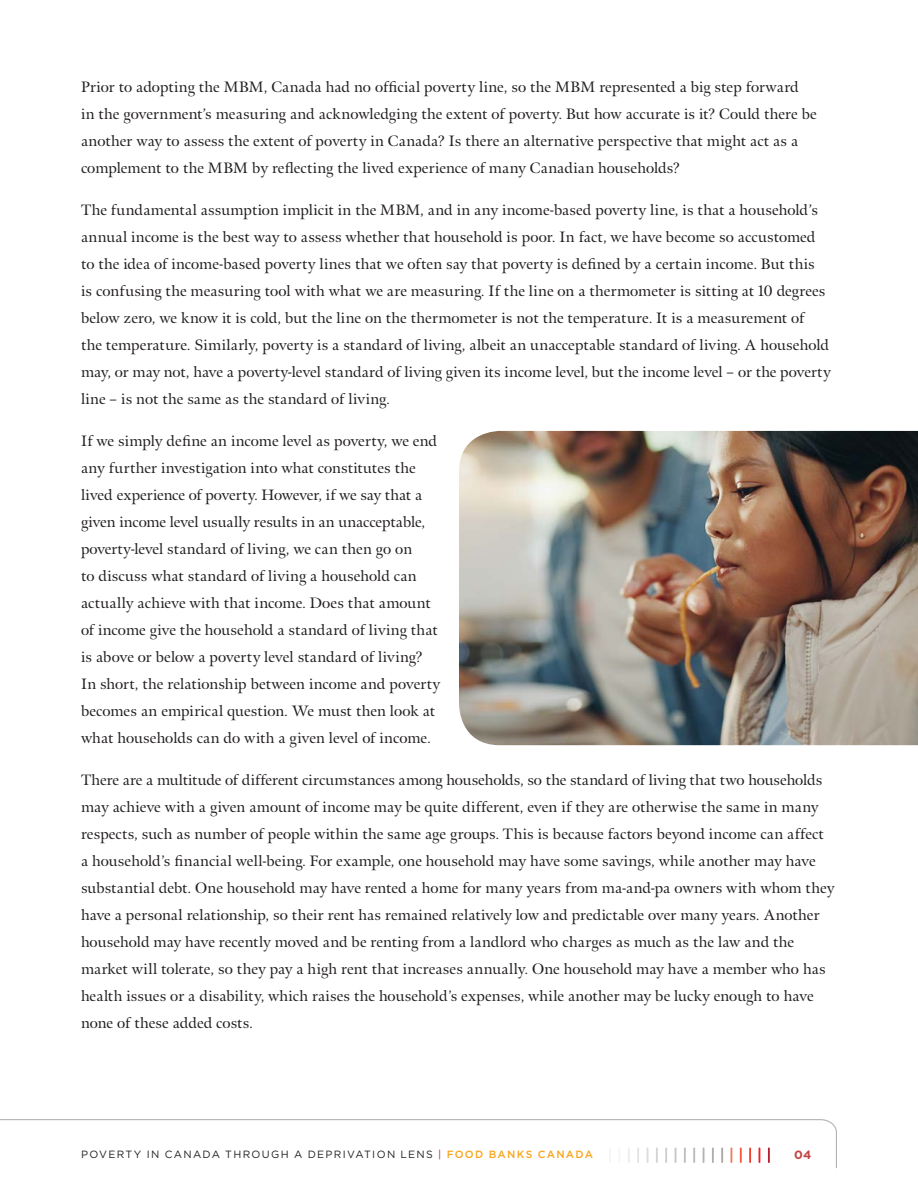
<style>
.page{position:relative;width:918px;height:1188px;background:#fff}
.page>*{position:absolute;margin:0;border:0;box-sizing:border-box;transform-origin:0 0}
.t1{font:15px/27px "Meno";letter-spacing:.01em;color:#231f20}
.t2{font:700 12px "Gotham";color:#c14743}
.t3{font:10.5px "Gotham";letter-spacing:.125em;color:#231f20}
.s1{color:#b9202e}
.s2{font-weight:500;color:#f9a51b}
</style>
<div class="page">
<svg style="left:0;top:1119px;width:837px;height:50px"></svg>
<img style="left:459px;top:431px;width:459px;height:314px">
<p class="t1" style="left:81px;top:74px;width:737px">Prior to adopting the MBM, Canada had no official poverty line, so the MBM represented a big step forward<br>in the government’s measuring and acknowledging the extent of poverty. But how accurate is it? Could there be another way to assess the extent of poverty in Canada? Is there an alternative perspective that might act as a complement to the MBM by reflecting the lived experience of many Canadian households?</p>
<p class="t1" style="left:81px;top:197px;width:751px">The fundamental assumption implicit in the MBM, and in any income-based poverty line, is that a household’s annual income is the best way to assess whether that household is poor. In fact, we have become so accustomed to the idea of income-based poverty lines that we often say that poverty is defined by a certain income. But this<br>is confusing the measuring tool with what we are measuring. If the line on a thermometer is sitting at 10 degrees below zero, we know it is cold, but the line on the thermometer is not the temperature. It is a measurement of<br>the temperature. Similarly, poverty is a standard of living, albeit an unacceptable standard of living. A household may, or may not, have a poverty-level standard of living given its income level, but the income level – or the poverty line – is not the same as the standard of living.</p>
<p class="t1" style="left:81px;top:428px;width:361px">If we simply define an income level as poverty, we end any further investigation into what constitutes the lived experience of poverty. However, if we say that a given income level usually results in an unacceptable, poverty-level standard of living, we can then go on<br>to discuss what standard of living a household can actually achieve with that income. Does that amount of income give the household a standard of living that is above or below a poverty level standard of living?<br>In short, the relationship between income and poverty becomes an empirical question. We must then look at what households can do with a given level of income.</p>
<p class="t1" style="left:81px;top:767px;width:755px">There are a multitude of different circumstances among households, so the standard of living that two households may achieve with a given amount of income may be quite different, even if they are otherwise the same in many respects, such as number of people within the same age groups. This is because factors beyond income can affect a household’s financial well-being. For example, one household may have some savings, while another may have substantial debt. One household may have rented a home for many years from ma-and-pa owners with whom they have a personal relationship, so their rent has remained relatively low and predictable over many years. Another household may have recently moved and be renting from a landlord who charges as much as the law and the market will tolerate, so they pay a high rent that increases annually. One household may have a member who has health issues or a disability, which raises the household’s expenses, while another may be lucky enough to have none of these added costs.</p>
<p class="t3" style="left:81px;top:1148px;width:513px">POVERTY IN CANADA THROUGH A DEPRIVATION LENS <span class="s1">|</span> <span class="s2">FOOD BANKS CANADA</span></p>
<p class="t2" style="left:794px;top:1147px;width:19px">04</p>
</div>
